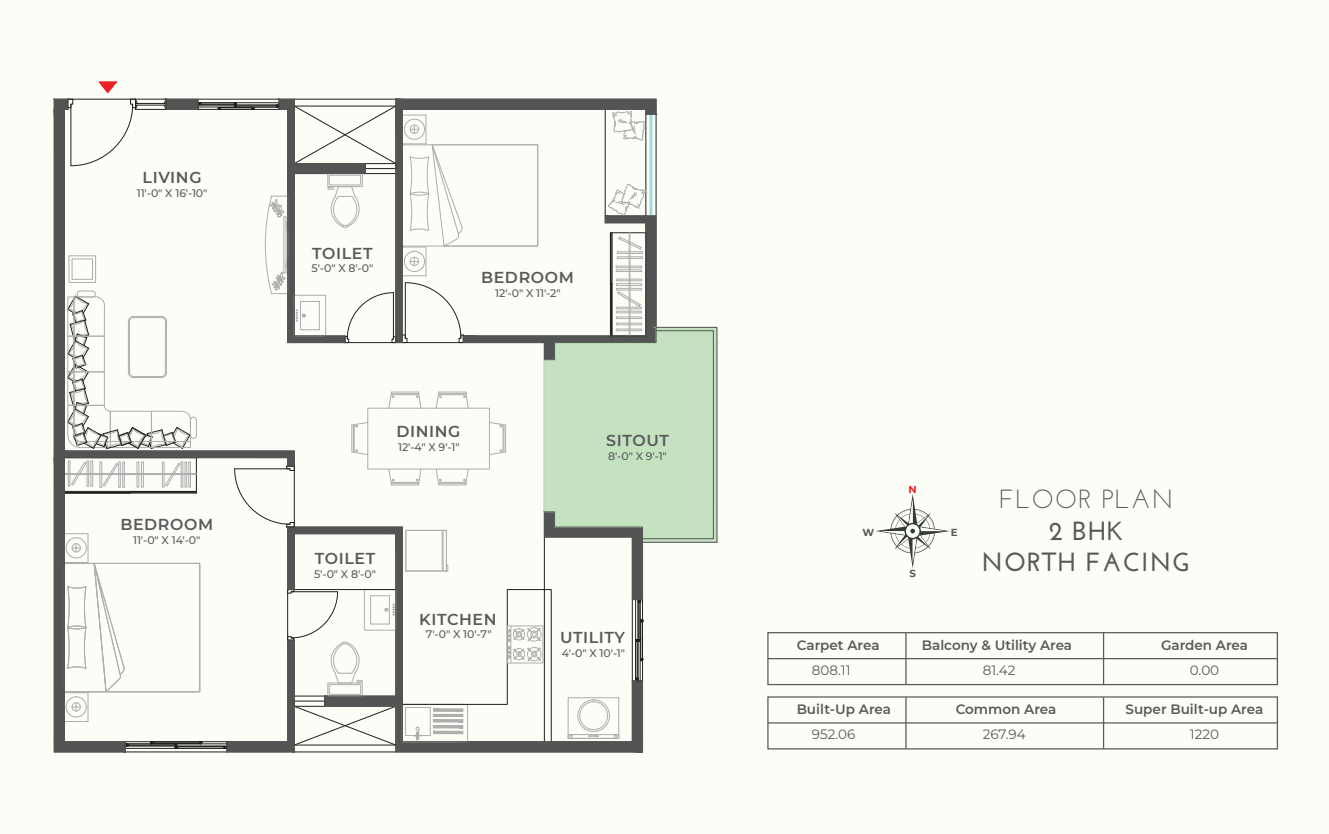
<style>
.page{position:relative;width:1329px;height:834px;background:#fcfdf6}
.page>*{position:absolute;margin:0;border:0;box-sizing:border-box;transform-origin:0 0}
.t1{font:700 26.25px/31.5px "Josefin Sans";letter-spacing:.04em;color:#58595b;text-align:center}
.t2{font:26.25px "Josefin Sans";letter-spacing:.04em;color:#58595b}
.t3{font:600 15.88px "Montserrat";letter-spacing:.04em;color:#59595c}
.t4{font:600 13.5px "Montserrat";color:#58595b}
.t5{font:13.5px "Montserrat";color:#58595b}
.t6{font:500 11px "Montserrat";letter-spacing:-.01em;color:#59595c}
.t7{font:700 10.12px "Montserrat";color:#58595b}
.t8{font:700 10.12px "Montserrat";color:#ec1f26}
</style>
<div class="page">
<svg style="left:876px;top:494px;width:74px;height:74px"></svg>
<div style="left:767px;top:632px;width:511px;height:53px;border:1px solid #58595b"></div>
<hr style="left:768px;top:658px;width:509px;height:1px;background:#58595b">
<hr style="left:905px;top:633px;width:1px;height:51px;background:#58595b">
<hr style="left:1103px;top:633px;width:1px;height:51px;background:#58595b">
<div style="left:767px;top:696px;width:511px;height:53px;border:1px solid #58595b"></div>
<hr style="left:768px;top:722px;width:509px;height:1px;background:#58595b">
<hr style="left:905px;top:697px;width:1px;height:52px;background:#58595b">
<hr style="left:1103px;top:697px;width:1px;height:52px;background:#58595b">
<svg style="left:99px;top:81px;width:18px;height:12px"></svg>
<hr style="left:125px;top:752px;width:102px;height:1px;background:#231f20">
<hr style="left:294px;top:752px;width:102px;height:1px;background:#231f20">
<svg style="left:295px;top:99px;width:422px;height:653px"></svg>
<svg style="left:54px;top:99px;width:241px;height:653px"></svg>
<h2 class="t3" style="left:143px;top:166px;width:60px">LIVING</h2>
<p class="t6" style="left:137px;top:185px;width:72px">11'-0" X 16'-10"</p>
<h2 class="t3" style="left:120px;top:513px;width:94px">BEDROOM</h2>
<p class="t6" style="left:133px;top:532px;width:69px">11'-0" X 14'-0"</p>
<h2 class="t3" style="left:312px;top:242px;width:62px">TOILET</h2>
<p class="t6" style="left:311px;top:261px;width:63px">5'-0" X 8'-0"</p>
<h2 class="t3" style="left:481px;top:266px;width:94px">BEDROOM</h2>
<p class="t6" style="left:495px;top:285px;width:67px">12'-0" X 11'-2"</p>
<h2 class="t3" style="left:396px;top:420px;width:66px">DINING</h2>
<p class="t6" style="left:398px;top:439px;width:63px">12'-4" X 9'-1"</p>
<h2 class="t3" style="left:315px;top:547px;width:62px">TOILET</h2>
<p class="t6" style="left:314px;top:566px;width:63px">5'-0" X 8'-0"</p>
<h2 class="t3" style="left:419px;top:608px;width:79px">KITCHEN</h2>
<p class="t6" style="left:426px;top:627px;width:67px">7'-0" X 10'-7"</p>
<h2 class="t3" style="left:606px;top:429px;width:64px">SITOUT</h2>
<p class="t6" style="left:608px;top:448px;width:60px">8'-0" X 9'-1"</p>
<h2 class="t3" style="left:560px;top:626px;width:67px">UTILITY</h2>
<p class="t6" style="left:562px;top:645px;width:65px">4'-0" X 10'-1"</p>
<p class="t8" style="left:908px;top:482px;width:10px">N</p>
<p class="t7" style="left:862px;top:525px;width:13px">W</p>
<p class="t7" style="left:951px;top:525px;width:8px">E</p>
<p class="t7" style="left:909px;top:566px;width:8px">S</p>
<h1 class="t2" style="left:999px;top:483px;width:176px">FLOOR PLAN</h1>
<h1 class="t1" style="left:981px;top:515px;width:210px">2 BHK<br>NORTH FACING</h1>
<p class="t4" style="left:797px;top:635px;width:84px">Carpet Area</p>
<p class="t4" style="left:922px;top:635px;width:152px">Balcony &amp; Utility Area</p>
<p class="t4" style="left:1161px;top:635px;width:89px">Garden Area</p>
<p class="t5" style="left:812px;top:661px;width:40px">808.11</p>
<p class="t5" style="left:983px;top:661px;width:34px">81.42</p>
<p class="t5" style="left:1190px;top:661px;width:31px">0.00</p>
<p class="t4" style="left:797px;top:699px;width:96px">Built-Up Area</p>
<p class="t4" style="left:956px;top:699px;width:102px">Common Area</p>
<p class="t4" style="left:1125px;top:699px;width:139px">Super Built-up Area</p>
<p class="t5" style="left:812px;top:725px;width:45px">952.06</p>
<p class="t5" style="left:983px;top:725px;width:45px">267.94</p>
<p class="t5" style="left:1190px;top:725px;width:31px">1220</p>
</div>
